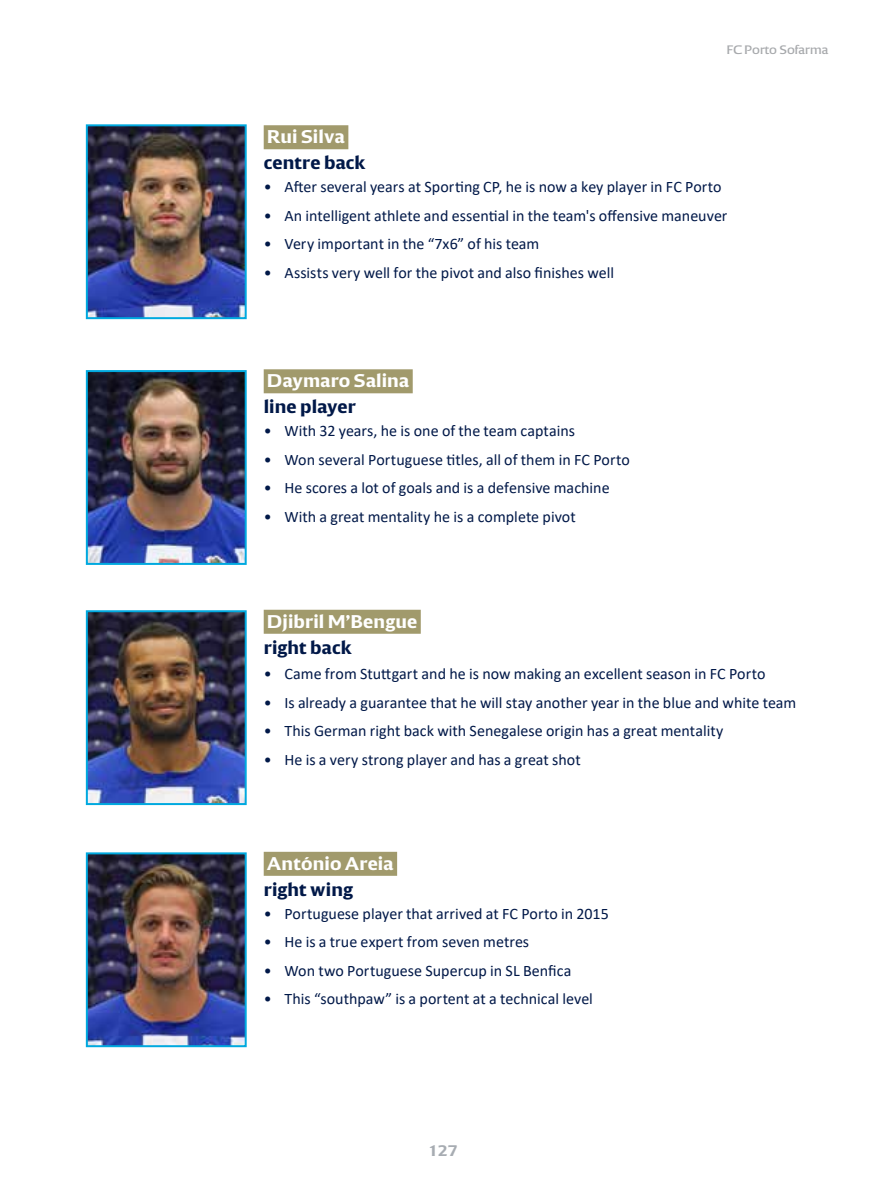
<style>
.page{position:relative;width:885px;height:1191px;background:#fff}
.page>*{position:absolute;margin:0;border:0;box-sizing:border-box;transform-origin:0 0}
.t1{font:700 18px "EHF";letter-spacing:.01em;color:#fff}
.t2{font:700 18px "EHF";letter-spacing:.005em;color:#001848}
.t3{font:16px "Calibri";color:#001848}
.t4{font:700 15px "EHF";color:#a7acb2}
.t5{font:12px "EHF";color:#a7a9ac}
</style>
<div class="page">
<div style="left:264px;top:610px;width:157px;height:24px;background:#a19a6c"></div>
<img style="left:89px;top:613px;width:155px;height:189px">
<div style="left:86px;top:610px;width:161px;height:195px;border:2px solid #00a9df"></div>
<div style="left:264px;top:125px;width:84px;height:24px;background:#a19a6c"></div>
<img style="left:89px;top:127px;width:155px;height:189px">
<div style="left:86px;top:124px;width:161px;height:195px;border:2px solid #00a9df"></div>
<div style="left:264px;top:369px;width:148px;height:24px;background:#a19a6c"></div>
<img style="left:89px;top:373px;width:155px;height:189px">
<div style="left:86px;top:370px;width:161px;height:195px;border:2px solid #00a9df"></div>
<div style="left:264px;top:851px;width:133px;height:24px;background:#a19a6c"></div>
<img style="left:89px;top:855px;width:155px;height:189px">
<div style="left:86px;top:852px;width:161px;height:195px;border:2px solid #00a9df"></div>
<p class="t5" style="left:726px;top:43px;width:103px">FC Porto Sofarma</p>
<p class="t1" style="left:267px;top:125px;width:79px">Rui Silva</p>
<p class="t2" style="left:264px;top:151px;width:103px">centre back</p>
<p class="t3" style="left:264px;top:176px;width:459px">• After several years at Sporting CP, he is now a key player in FC Porto</p>
<p class="t3" style="left:264px;top:204px;width:465px">• An intelligent athlete and essential in the team's offensive maneuver</p>
<p class="t3" style="left:264px;top:233px;width:277px">• Very important in the “7x6” of his team</p>
<p class="t3" style="left:264px;top:261px;width:352px">• Assists very well for the pivot and also finishes well</p>
<p class="t1" style="left:267px;top:369px;width:143px">Daymaro Salina</p>
<p class="t2" style="left:264px;top:395px;width:94px">line player</p>
<p class="t3" style="left:264px;top:420px;width:313px">• With 32 years, he is one of the team captains</p>
<p class="t3" style="left:264px;top:448px;width:367px">• Won several Portuguese titles, all of them in FC Porto</p>
<p class="t3" style="left:264px;top:477px;width:347px">• He scores a lot of goals and is a defensive machine</p>
<p class="t3" style="left:264px;top:505px;width:313px">• With a great mentality he is a complete pivot</p>
<p class="t1" style="left:267px;top:610px;width:151px">Djibril M’Bengue</p>
<p class="t2" style="left:264px;top:636px;width:90px">right back</p>
<p class="t3" style="left:264px;top:663px;width:503px">• Came from Stuttgart and he is now making an excellent season in FC Porto</p>
<p class="t3" style="left:264px;top:691px;width:534px">• Is already a guarantee that he will stay another year in the blue and white team</p>
<p class="t3" style="left:264px;top:720px;width:461px">• This German right back with Senegalese origin has a great mentality</p>
<p class="t3" style="left:264px;top:748px;width:318px">• He is a very strong player and has a great shot</p>
<p class="t1" style="left:267px;top:852px;width:128px">António Areia</p>
<p class="t2" style="left:264px;top:878px;width:91px">right wing</p>
<p class="t3" style="left:264px;top:902px;width:346px">• Portuguese player that arrived at FC Porto in 2015</p>
<p class="t3" style="left:264px;top:930px;width:267px">• He is a true expert from seven metres</p>
<p class="t3" style="left:264px;top:959px;width:309px">• Won two Portuguese Supercup in SL Benfica</p>
<p class="t3" style="left:264px;top:987px;width:331px">• This “southpaw” is a portent at a technical level</p>
<p class="t4" style="left:428px;top:1141px;width:31px">127</p>
</div>
